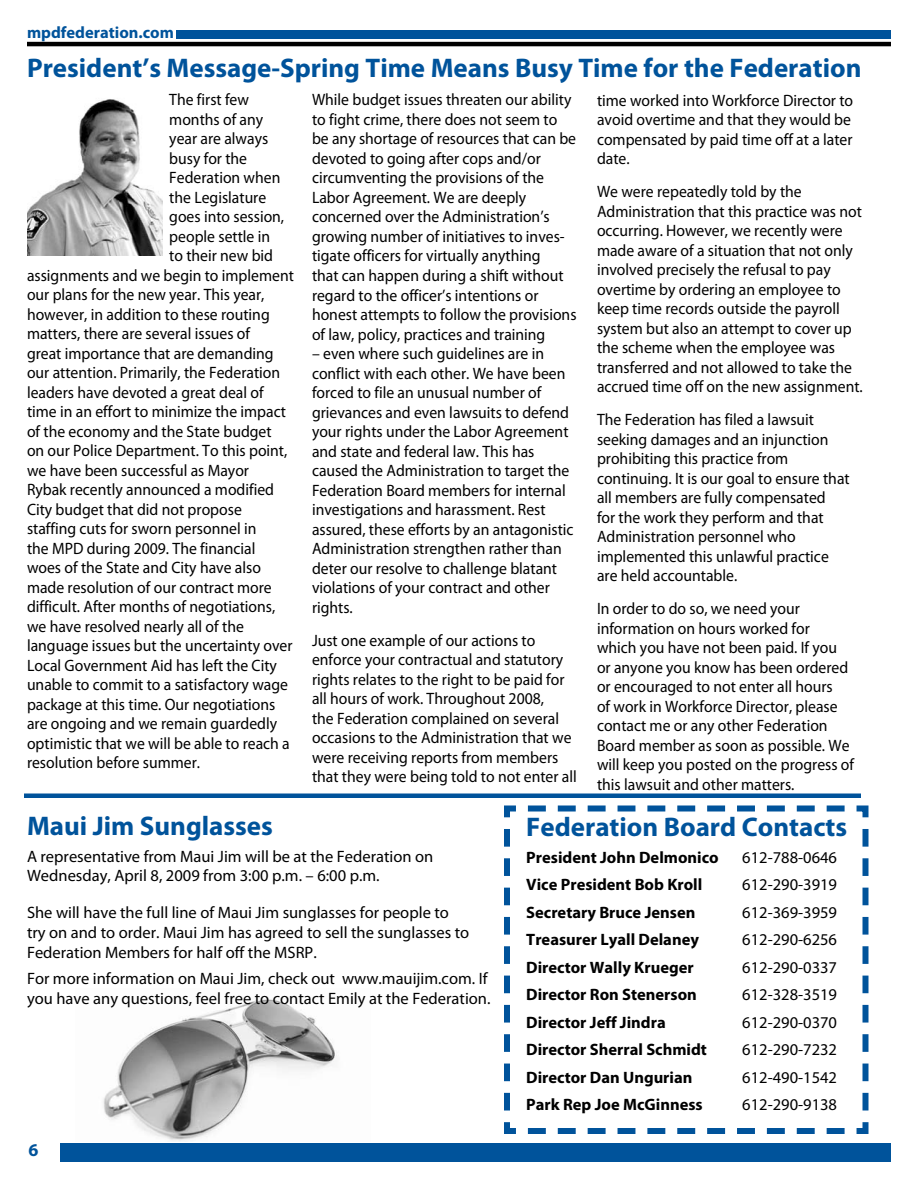
<style>
.page{position:relative;width:918px;height:1188px;background:#fff}
.page>*{position:absolute;margin:0;border:0;box-sizing:border-box;transform-origin:0 0}
.t1{font:700 27px "Myriad Pro";color:#00539b}
.t2{font:700 18px "Myriad Pro";color:#00539b}
.t3{font:16.5px/19.5px "Myriad Pro";color:#000;scale:.95 1}
.t4{font:16.5px/19.8px "Myriad Pro";color:#000}
.t5{font:700 16.5px "Myriad Pro";color:#000}
.t6{font:700 16.5px "Myriad Pro";color:#00539b}
</style>
<div class="page">
<div style="left:176px;top:30px;width:715px;height:8px;background:#00539b"></div>
<div style="left:61px;top:1143px;width:830px;height:19px;background:#00539b"></div>
<hr style="left:27px;top:42px;width:864px;height:4px;background:#000">
<hr style="left:24px;top:794px;width:837px;height:4px;background:#00539b">
<svg style="left:504px;top:805px;width:365px;height:329px"></svg>
<img style="left:103px;top:999px;width:234px;height:143px">
<img style="left:27px;top:99px;width:136px;height:156px">
<p class="t6" style="left:27px;top:21px;width:148px">mpdfederation.com</p>
<h1 class="t1" style="left:27px;top:51px;width:836px">President’s Message-Spring Time Means Busy Time for the Federation</h1>
<p class="t3" style="left:169px;top:90px;width:85px">The first few</p>
<p class="t3" style="left:169px;top:109px;width:100px">months of any</p>
<p class="t3" style="left:169px;top:129px;width:106px">year are always</p>
<p class="t3" style="left:169px;top:148px;width:83px">busy for the</p>
<p class="t3" style="left:169px;top:168px;width:118px">Federation when</p>
<p class="t3" style="left:169px;top:187px;width:104px">the Legislature</p>
<p class="t3" style="left:169px;top:207px;width:122px">goes into session,</p>
<p class="t3" style="left:169px;top:226px;width:108px">people settle in</p>
<p class="t3" style="left:169px;top:246px;width:111px">to their new bid</p>
<p class="t3" style="left:27px;top:265px;width:282px">assignments and we begin to implement</p>
<p class="t3" style="left:27px;top:285px;width:252px">our plans for the new year. This year,</p>
<p class="t3" style="left:27px;top:304px;width:257px">however, in addition to these routing</p>
<p class="t3" style="left:27px;top:324px;width:236px">matters, there are several issues of</p>
<p class="t3" style="left:27px;top:343px;width:261px">great importance that are demanding</p>
<p class="t3" style="left:27px;top:363px;width:268px">our attention. Primarily, the Federation</p>
<p class="t3" style="left:27px;top:382px;width:251px">leaders have devoted a great deal of</p>
<p class="t3" style="left:27px;top:402px;width:274px">time in an effort to minimize the impact</p>
<p class="t3" style="left:27px;top:421px;width:259px">of the economy and the State budget</p>
<p class="t3" style="left:27px;top:441px;width:276px">on our Police Department. To this point,</p>
<p class="t3" style="left:27px;top:460px;width:235px">we have been successful as Mayor</p>
<p class="t3" style="left:27px;top:480px;width:262px">Rybak recently announced a modified</p>
<p class="t3" style="left:27px;top:499px;width:228px">City budget that did not propose</p>
<p class="t3" style="left:27px;top:519px;width:243px">staffing cuts for sworn personnel in</p>
<p class="t3" style="left:27px;top:538px;width:242px">the MPD during 2009. The financial</p>
<p class="t3" style="left:27px;top:558px;width:248px">woes of the State and City have also</p>
<p class="t3" style="left:27px;top:577px;width:259px">made resolution of our contract more</p>
<p class="t3" style="left:27px;top:597px;width:263px">difficult. After months of negotiations,</p>
<p class="t3" style="left:27px;top:616px;width:230px">we have resolved nearly all of the</p>
<p class="t3" style="left:27px;top:636px;width:281px">language issues but the uncertainty over</p>
<p class="t3" style="left:27px;top:655px;width:265px">Local Government Aid has left the City</p>
<p class="t3" style="left:27px;top:675px;width:276px">unable to commit to a satisfactory wage</p>
<p class="t3" style="left:27px;top:694px;width:263px">package at this time. Our negotiations</p>
<p class="t3" style="left:27px;top:714px;width:265px">are ongoing and we remain guardedly</p>
<p class="t3" style="left:27px;top:733px;width:278px">optimistic that we will be able to reach a</p>
<p class="t3" style="left:27px;top:753px;width:184px">resolution before summer.</p>
<p class="t3" style="left:312px;top:90px;width:280px">While budget issues threaten our ability to fight crime, there does not seem to be any shortage of resources that can be devoted to going after cops and/or circumventing the provisions of the Labor Agreement. We are deeply concerned over the Administration’s growing number of initiatives to inves&shy;tigate officers for virtually anything<br>that can happen during a shift without regard to the officer’s intentions or honest attempts to follow the provisions of law, policy, practices and training</p>
<p class="t3" style="left:312px;top:343px;width:277px">– even where such guidelines are in conflict with each other. We have been forced to file an unusual number of grievances and even lawsuits to defend your rights under the Labor Agreement and state and federal law. This has caused the Administration to target the Federation Board members for internal investigations and harassment. Rest assured, these efforts by an antagonistic Administration strengthen rather than deter our resolve to challenge blatant violations of your contract and other rights.</p>
<p class="t3" style="left:312px;top:630px;width:280px">Just one example of our actions to enforce your contractual and statutory rights relates to the right to be paid for all hours of work. Throughout 2008,<br>the Federation complained on several occasions to the Administration that we were receiving reports from members that they were being told to not enter all</p>
<p class="t3" style="left:597px;top:90px;width:271px">time worked into Workforce Director to avoid overtime and that they would be compensated by paid time off at a later date.</p>
<p class="t3" style="left:597px;top:182px;width:281px">We were repeatedly told by the Administration that this practice was not occurring. However, we recently were made aware of a situation that not only involved precisely the refusal to pay overtime by ordering an employee to keep time records outside the payroll system but also an attempt to cover up the scheme when the employee was transferred and not allowed to take the accrued time off on the new assignment.</p>
<p class="t3" style="left:597px;top:410px;width:268px">The Federation has filed a lawsuit seeking damages and an injunction prohibiting this practice from continuing. It is our goal to ensure that all members are fully compensated<br>for the work they perform and that Administration personnel who implemented this unlawful practice are held accountable.</p>
<p class="t3" style="left:597px;top:599px;width:272px">In order to do so, we need your information on hours worked for<br>which you have not been paid. If you or anyone you know has been ordered or encouraged to not enter all hours<br>of work in Workforce Director, please contact me or any other Federation Board member as soon as possible. We will keep you posted on the progress of this lawsuit and other matters.</p>
<h1 class="t1" style="left:27px;top:809px;width:247px">Maui Jim Sunglasses</h1>
<p class="t4" style="left:27px;top:846px;width:408px">A representative from Maui Jim will be at the Federation on<br>Wednesday, April 8, 2009 from 3:00 p.m. – 6:00 p.m.</p>
<p class="t4" style="left:27px;top:902px;width:444px">She will have the full line of Maui Jim sunglasses for people to try on and to order. Maui Jim has agreed to sell the sunglasses to<br>Federation Members for half off the MSRP.</p>
<p class="t4" style="left:27px;top:968px;width:465px">For more information on Maui Jim, check out www.mauijim.com. If you have any questions, feel free to contact Emily at the Federation.</p>
<p class="t2" style="left:28px;top:1138px;width:11px">6</p>
<h1 class="t1" style="left:526px;top:809px;width:322px">Federation Board Contacts</h1>
<p class="t5" style="left:526px;top:847px;width:194px">President John Delmonico</p>
<p class="t4" style="left:742px;top:847px;width:96px">612-788-0646</p>
<p class="t5" style="left:526px;top:874px;width:178px">Vice President Bob Kroll</p>
<p class="t4" style="left:742px;top:875px;width:96px">612-290-3919</p>
<p class="t5" style="left:526px;top:902px;width:171px">Secretary Bruce Jensen</p>
<p class="t4" style="left:742px;top:902px;width:96px">612-369-3959</p>
<p class="t5" style="left:526px;top:929px;width:174px">Treasurer Lyall Delaney</p>
<p class="t4" style="left:742px;top:930px;width:96px">612-290-6256</p>
<p class="t5" style="left:526px;top:957px;width:169px">Director Wally Krueger</p>
<p class="t4" style="left:742px;top:957px;width:96px">612-290-0337</p>
<p class="t5" style="left:526px;top:984px;width:172px">Director Ron Stenerson</p>
<p class="t4" style="left:742px;top:985px;width:96px">612-328-3519</p>
<p class="t5" style="left:526px;top:1011px;width:141px">Director Jeff Jindra</p>
<p class="t4" style="left:742px;top:1012px;width:96px">612-290-0370</p>
<p class="t5" style="left:526px;top:1039px;width:182px">Director Sherral Schmidt</p>
<p class="t4" style="left:742px;top:1040px;width:96px">612-290-7232</p>
<p class="t5" style="left:526px;top:1066px;width:168px">Director Dan Ungurian</p>
<p class="t4" style="left:742px;top:1067px;width:96px">612-490-1542</p>
<p class="t5" style="left:526px;top:1094px;width:178px">Park Rep Joe McGinness</p>
<p class="t4" style="left:742px;top:1095px;width:96px">612-290-9138</p>
</div>
